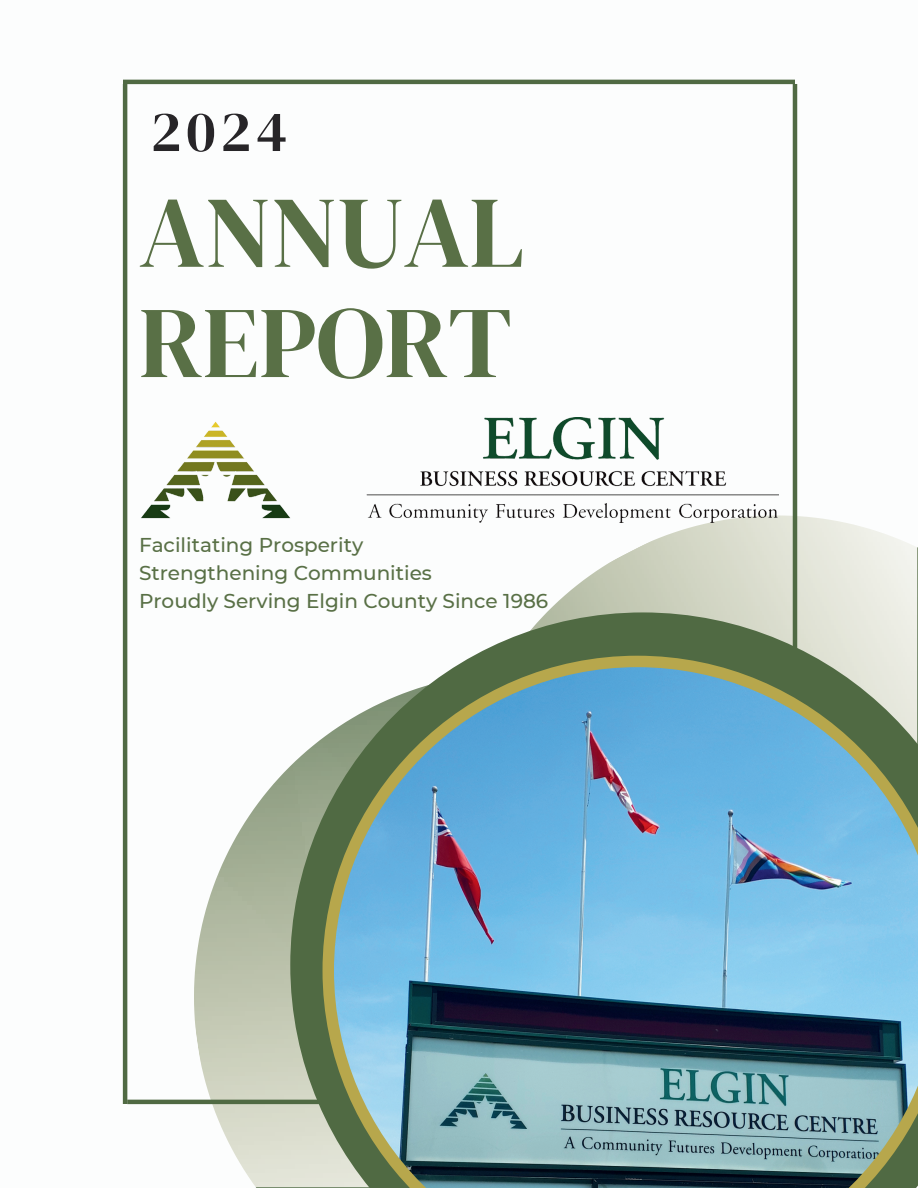
<style>
.page{position:relative;width:918px;height:1188px;background:#fff}
.page>*{position:absolute;margin:0;border:0;box-sizing:border-box;transform-origin:0 0}
.t1{font:101.55px/110.2px "DM Serif Display";color:#597046}
.t2{font:57.6px "DM Serif Display";color:#272528}
.t3{font:500 19.95px/27.8px "Montserrat";color:#597046}
</style>
<div class="page">
<svg style="left:479px;top:515px;width:439px;height:97px"></svg>
<svg style="left:194px;top:766px;width:96px;height:422px"></svg>
<hr style="left:127px;top:1100px;width:672px;height:4px;background:#506a43">
<hr style="left:793px;top:84px;width:4px;height:1020px;background:#506a43">
<hr style="left:123px;top:80px;width:672px;height:4px;background:#506a43">
<hr style="left:123px;top:84px;width:4px;height:1020px;background:#506a43">
<svg style="left:290px;top:612px;width:628px;height:576px"></svg>
<svg style="left:323px;top:656px;width:595px;height:532px;background:#709fb1"></svg>
<img style="left:141px;top:418px;width:637px;height:104px">
<h2 class="t2" style="left:151px;top:98px;width:138px">2024</h2>
<h1 class="t1" style="left:139px;top:179px;width:387px">ANNUAL<br>REPORT</h1>
<p class="t3" style="left:139px;top:530px;width:411px">Facilitating Prosperity<br>Strengthening Communities<br>Proudly Serving Elgin County Since 1986</p>
</div>
